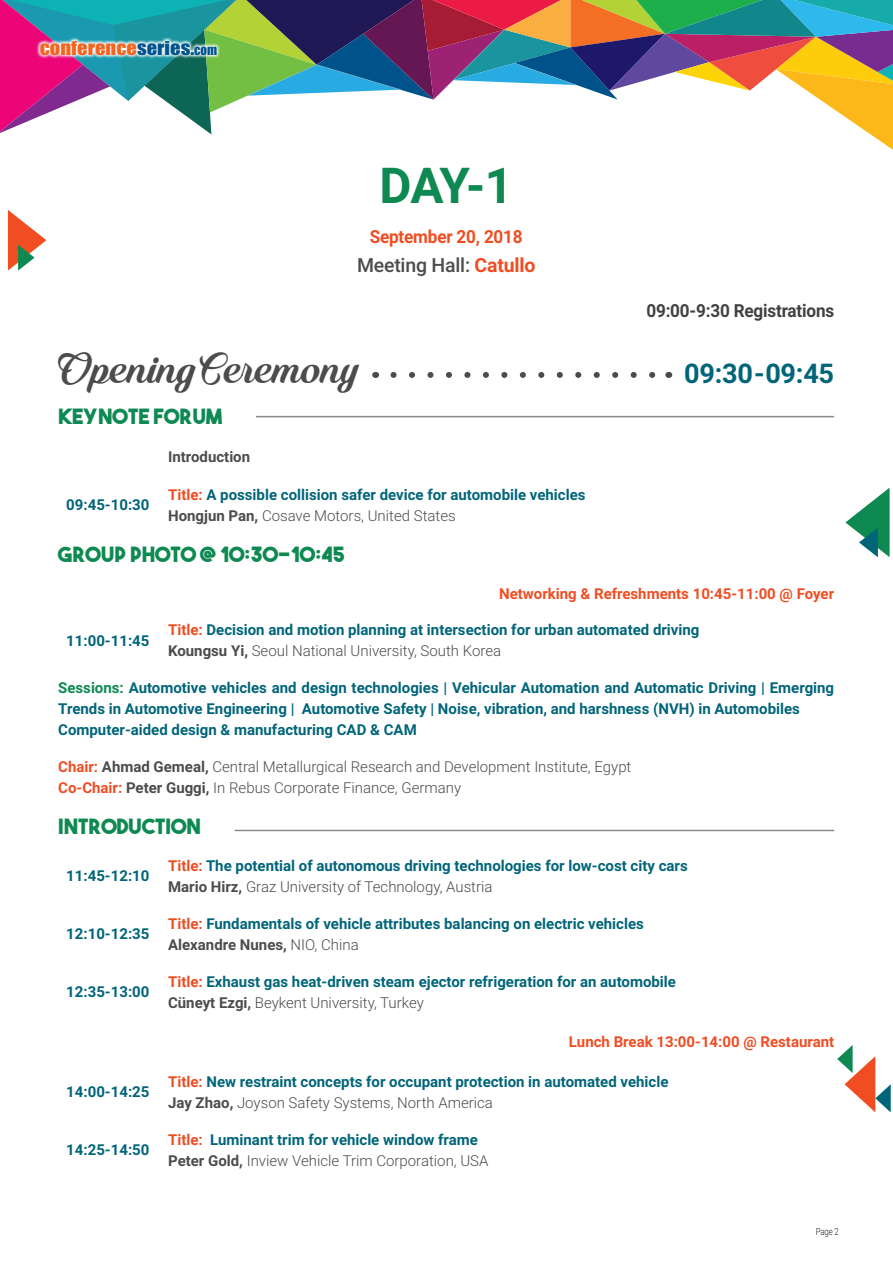
<style>
.page{position:relative;width:893px;height:1263px;background:#fff}
.page>*{position:absolute;margin:0;border:0;box-sizing:border-box;transform-origin:0 0}
.t1{font:700 49.5px "Roboto";color:#0d8951}
.t2{font:45px "Quincho Script PERSONALUSE";letter-spacing:-.01em;color:#4b4c4d}
.t3{font:700 27.15px "Roboto";letter-spacing:-.01em;color:#016579}
.t4{font:21px "The Bold Font";color:#0d8951}
.t5{font:500 19.5px "Roboto";letter-spacing:-.01em;color:#4b4c4d}
.t6{font:700 18px "Roboto";letter-spacing:-.01em;color:#414140;scale:.95 1}
.t7{font:700 18px "Roboto";letter-spacing:-.01em;color:#f04d22;scale:.95 1}
.t8{font:17.7px "Impact";color:#f36421;scale:1.16 1}
.t9{font:700 15px/21px "Roboto";color:#016579}
.t10{font:300 15px "Roboto";color:#4b4c4d}
.t11{font:700 15px "Roboto";color:#f04d22}
.t12{font:700 15px "Roboto";color:#4b4c4d}
.t13{font:300 9.75px "Roboto";color:#231f20;scale:.8 1}
.s1{color:#00548e}
.s2{font-size:12.6px;color:#00548e}
.s3{font-weight:700;color:#f04d22}
.s4{color:#f04d22}
.s5{font-weight:700}
.s6{color:#0d8951}
.s7{color:#4b4c4d}
.s8{font-weight:300;color:#4b4c4d}
</style>
<div class="page">
<svg style="left:0;top:0;width:893px;height:150px"></svg>
<svg style="left:845px;top:488px;width:45px;height:69px"></svg>
<svg style="left:837px;top:1045px;width:54px;height:67px"></svg>
<svg style="left:36px;top:37px;width:185px;height:22px"></svg>
<svg style="left:8px;top:210px;width:38px;height:61px"></svg>
<svg style="left:393px;top:372px;width:263px;height:6px"></svg>
<hr style="left:256px;top:416px;width:578px;height:1px;background:#898b8e">
<hr style="left:235px;top:830px;width:599px;height:1px;background:#898b8e">
<p class="t8" style="left:40px;top:34px;width:154px">CONFERENCE<span class="s1">SERIES.</span><span class="s2">COM</span></p>
<p class="t1" style="left:379px;top:151px;width:135px">DAY-1</p>
<p class="t7" style="left:370px;top:224px;width:163px">September 20, 2018</p>
<p class="t5" style="left:357px;top:252px;width:180px">Meeting Hall: <span class="s3">Catullo</span></p>
<p class="t6" style="left:646px;top:298px;width:199px">09:00-9:30 Registrations</p>
<p class="t2" style="left:58px;top:342px;width:304px">Opening Ceremony</p>
<p class="t3" style="left:684px;top:354px;width:151px">09:30 - 09:45</p>
<p class="t4" style="left:58px;top:403px;width:165px">KEYNOTE FORUM</p>
<p class="t12" style="left:168px;top:446px;width:84px">Introduction</p>
<p class="t9" style="left:66px;top:494px;width:85px">09:45-10:30</p>
<p class="t9" style="left:168px;top:483px;width:419px"><span class="s4">Title:</span> A possible collision safer device for automobile vehicles</p>
<p class="t10" style="left:168px;top:505px;width:289px"><span class="s5">Hongjun Pan,</span> Cosave Motors, United States</p>
<p class="t4" style="left:58px;top:541px;width:289px">GROUP PHOTO @ 10:30-10:45</p>
<p class="t11" style="left:499px;top:583px;width:337px">Networking &amp; Refreshments 10:45-11:00 @ Foyer</p>
<p class="t9" style="left:66px;top:629px;width:85px">11:00-11:45</p>
<p class="t9" style="left:168px;top:619px;width:533px"><span class="s4">Title:</span> Decision and motion planning at intersection for urban automated driving</p>
<p class="t10" style="left:168px;top:640px;width:335px"><span class="s5">Koungsu Yi,</span> Seoul National University, South Korea</p>
<p class="t9" style="left:58px;top:677px;width:777px"><span class="s6">Sessions:</span> Automotive vehicles and design technologies | Vehicular Automation and Automatic Driving | Emerging<br>Trends in Automotive Engineering | Automotive Safety | Noise, vibration, and harshness (NVH) in Automobiles</p>
<p class="t9" style="left:58px;top:719px;width:360px">Computer-aided design &amp; manufacturing CAD &amp; CAM</p>
<p class="t10" style="left:58px;top:756px;width:575px"><span class="s3">Chair:</span> <span class="s5">Ahmad Gemeal,</span> Central Metallurgical Research and Development Institute, Egypt</p>
<p class="t10" style="left:58px;top:777px;width:404px"><span class="s3">Co-Chair:</span> <span class="s5">Peter Guggi,</span> In Rebus Corporate Finance, Germany</p>
<p class="t4" style="left:58px;top:813px;width:144px">INTRODUCTION</p>
<p class="t9" style="left:66px;top:865px;width:85px">11:45-12:10</p>
<p class="t9" style="left:168px;top:854px;width:521px"><span class="s4">Title:</span> The potential of autonomous driving technologies for low-cost city cars<br><span class="s7">Mario Hirz,</span> <span class="s8">Graz University of Technology, Austria</span></p>
<p class="t9" style="left:66px;top:923px;width:85px">12:10-12:35</p>
<p class="t9" style="left:168px;top:912px;width:477px"><span class="s4">Title:</span> Fundamentals of vehicle attributes balancing on electric vehicles<br><span class="s7">Alexandre Nunes,</span> <span class="s8">NIO, China</span></p>
<p class="t9" style="left:66px;top:981px;width:85px">12:35-13:00</p>
<p class="t9" style="left:168px;top:970px;width:509px"><span class="s4">Title:</span> Exhaust gas heat-driven steam ejector refrigeration for an automobile<br><span class="s7">Cüneyt Ezgi,</span> <span class="s8">Beykent University, Turkey</span></p>
<p class="t11" style="left:569px;top:1031px;width:267px">Lunch Break 13:00-14:00 @ Restaurant</p>
<p class="t9" style="left:66px;top:1081px;width:85px">14:00-14:25</p>
<p class="t9" style="left:168px;top:1070px;width:502px"><span class="s4">Title:</span> New restraint concepts for occupant protection in automated vehicle<br><span class="s7">Jay Zhao,</span> <span class="s8">Joyson Safety Systems, North America</span></p>
<p class="t9" style="left:66px;top:1139px;width:85px">14:25-14:50</p>
<p class="t9" style="left:168px;top:1128px;width:322px"><span class="s4">Title:</span> Luminant trim for vehicle window frame<br><span class="s7">Peter Gold,</span> <span class="s8">Inview Vehicle Trim Corporation, USA</span></p>
<p class="t13" style="left:816px;top:1225px;width:30px">Page 2</p>
</div>
